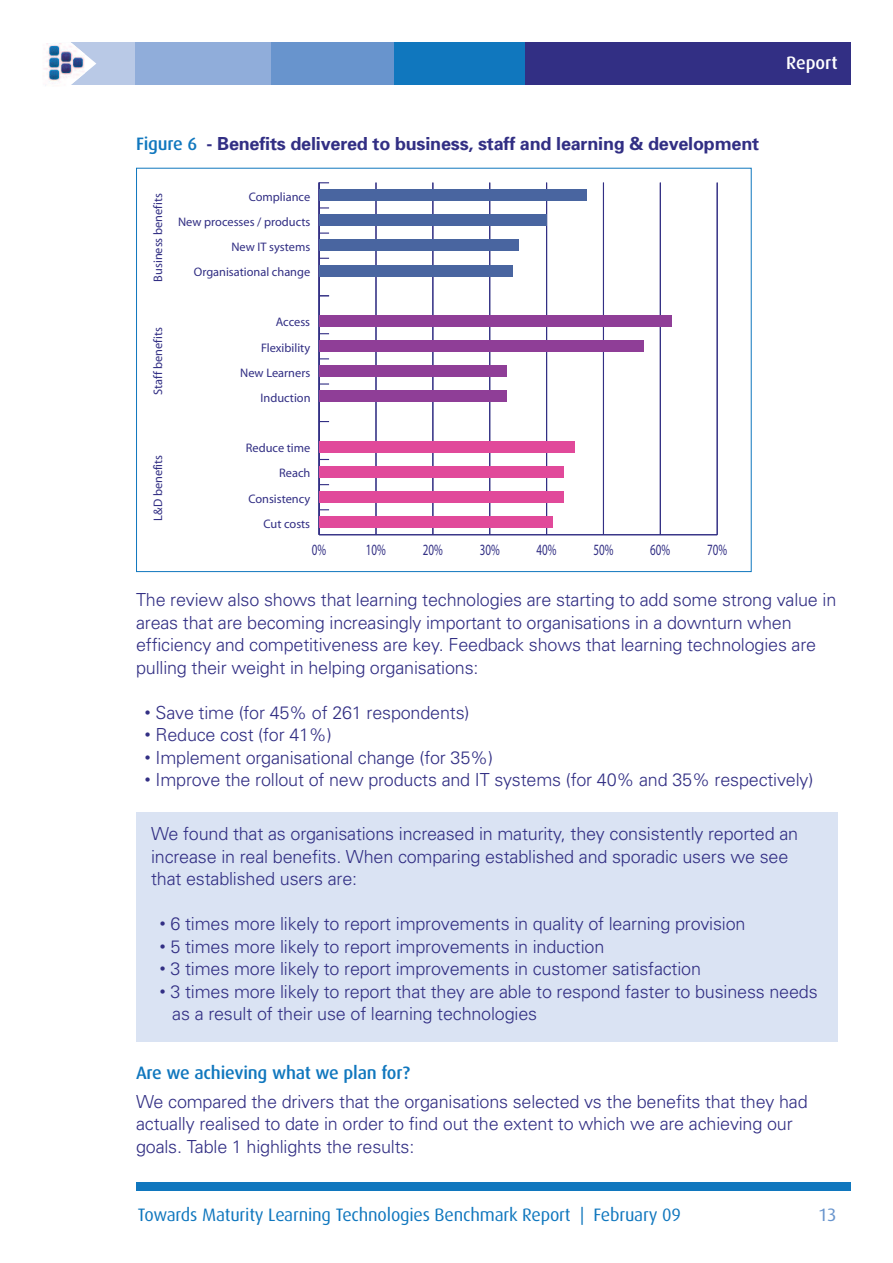
<style>
.page{position:relative;width:893px;height:1263px;background:#fff}
.page>*{position:absolute;margin:0;border:0;box-sizing:border-box;transform-origin:0 0}
.t1{font:300 18px/22.5px "Univers";letter-spacing:-.01em;color:#322f84}
.t2{font:700 18px "Univers";letter-spacing:-.01em;color:#322f84}
.t3{font:18px "Dax";letter-spacing:-.01em;color:#1077be}
.t4{font:500 18px "Dax";letter-spacing:-.01em;color:#1077be}
.t5{font:500 18px "Dax";color:#fff}
.t6{font:18px "Dax";color:#6894cd}
.t7{font:15.75px "Myriad";color:#322f84;scale:.7 1}
.t8{font:12.3px "Myriad";color:#322f84}
.s1{font-family:"Dax";font-weight:500;color:#1077be}
.s2{font-family:"Dax";font-weight:500}
</style>
<div class="page">
<div style="left:467px;top:43px;width:383px;height:42px;background:#322f84"></div>
<div style="left:355px;top:43px;width:170px;height:42px;background:#1077be"></div>
<div style="left:270px;top:43px;width:124px;height:42px;background:#6894cd"></div>
<div style="left:135px;top:43px;width:136px;height:42px;background:#90adda"></div>
<div style="left:71px;top:43px;width:64px;height:42px;background:#b9c9e6"></div>
<svg style="left:71px;top:42px;width:25px;height:32px"></svg>
<img style="left:43px;top:43px;width:41px;height:43px">
<div style="left:136px;top:1182px;width:714px;height:9px;background:#1077be"></div>
<div style="left:136px;top:812px;width:702px;height:230px;background:#dae3f3"></div>
<hr style="left:319px;top:534px;width:398px;height:1px;background:#322f84">
<hr style="left:375px;top:183px;width:2px;height:352px;background:#322f84">
<hr style="left:432px;top:183px;width:1px;height:352px;background:#322f84">
<hr style="left:489px;top:183px;width:1px;height:352px;background:#322f84">
<hr style="left:546px;top:183px;width:1px;height:352px;background:#322f84">
<hr style="left:603px;top:183px;width:1px;height:352px;background:#322f84">
<hr style="left:660px;top:183px;width:1px;height:352px;background:#322f84">
<hr style="left:717px;top:183px;width:1px;height:352px;background:#322f84">
<hr style="left:319px;top:183px;width:1px;height:352px;background:#322f84">
<svg style="left:320px;top:383px;width:9px;height:2px"></svg>
<div style="left:319px;top:189px;width:267px;height:12px;background:#4965a0"></div>
<div style="left:319px;top:215px;width:228px;height:11px;background:#4965a0"></div>
<div style="left:319px;top:240px;width:199px;height:11px;background:#4965a0"></div>
<div style="left:319px;top:265px;width:193px;height:11px;background:#4965a0"></div>
<div style="left:319px;top:315px;width:353px;height:12px;background:#8f3e97"></div>
<div style="left:319px;top:340px;width:324px;height:12px;background:#8f3e97"></div>
<div style="left:319px;top:366px;width:188px;height:11px;background:#8f3e97"></div>
<div style="left:319px;top:391px;width:188px;height:11px;background:#8f3e97"></div>
<div style="left:319px;top:441px;width:256px;height:11px;background:#e1499a"></div>
<div style="left:319px;top:466px;width:245px;height:11px;background:#e1499a"></div>
<div style="left:319px;top:491px;width:245px;height:12px;background:#e1499a"></div>
<div style="left:319px;top:516px;width:233px;height:12px;background:#e1499a"></div>
<p class="t2" style="left:136px;top:137px;width:625px"><span class="s1">Figure 6</span> - Benefits delivered to business, staff and learning &amp; development</p>
<p class="t8" style="left:153px;top:282px;width:90px;rotate:-90deg">Business benefits</p>
<p class="t8" style="left:153px;top:395px;width:69px;rotate:-90deg">Staff benefits</p>
<p class="t8" style="left:153px;top:521px;width:68px;rotate:-90deg">L&amp;D benefits</p>
<p class="t8" style="left:249px;top:192px;width:63px">Compliance</p>
<p class="t8" style="left:178px;top:217px;width:134px">New processes / products</p>
<p class="t8" style="left:231px;top:242px;width:80px">New IT systems</p>
<p class="t8" style="left:194px;top:267px;width:118px">Organisational change</p>
<p class="t8" style="left:276px;top:318px;width:36px">Access</p>
<p class="t8" style="left:261px;top:343px;width:51px">Flexibility</p>
<p class="t8" style="left:240px;top:368px;width:71px">New Learners</p>
<p class="t8" style="left:261px;top:393px;width:51px">Induction</p>
<p class="t8" style="left:246px;top:443px;width:66px">Reduce time</p>
<p class="t8" style="left:279px;top:469px;width:33px">Reach</p>
<p class="t8" style="left:248px;top:494px;width:64px">Consistency</p>
<p class="t8" style="left:263px;top:519px;width:48px">Cut costs</p>
<p class="t7" style="left:312px;top:543px;width:22px">0%</p>
<p class="t7" style="left:366px;top:543px;width:30px">10%</p>
<p class="t7" style="left:423px;top:543px;width:30px">20%</p>
<p class="t7" style="left:480px;top:543px;width:30px">30%</p>
<p class="t7" style="left:537px;top:543px;width:30px">40%</p>
<p class="t7" style="left:593px;top:543px;width:30px">50%</p>
<p class="t7" style="left:650px;top:543px;width:30px">60%</p>
<p class="t7" style="left:707px;top:543px;width:30px">70%</p>
<p class="t5" style="left:786px;top:55px;width:53px">Report</p>
<p class="t1" style="left:136px;top:590px;width:702px">The review also shows that learning technologies are starting to add some strong value in areas that are becoming increasingly important to organisations in a downturn when efficiency and competitiveness are key. Feedback shows that learning technologies are pulling their weight in helping organisations:</p>
<p class="t1" style="left:145px;top:703px;width:326px"><span class="s2">•</span> Save time (for 45% of 261 respondents)</p>
<p class="t1" style="left:145px;top:725px;width:189px"><span class="s2">•</span> Reduce cost (for 41%)</p>
<p class="t1" style="left:145px;top:748px;width:350px"><span class="s2">•</span> Implement organisational change (for 35%)</p>
<p class="t1" style="left:145px;top:770px;width:670px"><span class="s2">•</span> Improve the rollout of new products and IT systems (for 40% and 35% respectively)</p>
<p class="t1" style="left:151px;top:824px;width:649px">We found that as organisations increased in maturity, they consistently reported an increase in real benefits. When comparing established and sporadic users we see that established users are:</p>
<p class="t1" style="left:160px;top:914px;width:587px"><span class="s2">•</span> 6 times more likely to report improvements in quality of learning provision</p>
<p class="t1" style="left:160px;top:937px;width:446px"><span class="s2">•</span> 5 times more likely to report improvements in induction</p>
<p class="t1" style="left:160px;top:959px;width:543px"><span class="s2">•</span> 3 times more likely to report improvements in customer satisfaction</p>
<p class="t1" style="left:172px;top:982px;width:647px;text-indent:-13px"><span class="s2">•</span> 3 times more likely to report that they are able to respond faster to business needs as a result of their use of learning technologies</p>
<p class="t4" style="left:136px;top:1065px;width:275px">Are we achieving what we plan for?</p>
<p class="t1" style="left:136px;top:1092px;width:673px">We compared the drivers that the organisations selected vs the benefits that they had actually realised to date in order to find out the extent to which we are achieving our goals. Table 1 highlights the results:</p>
<p class="t3" style="left:138px;top:1207px;width:545px">Towards Maturity Learning Technologies Benchmark Report | February 09</p>
<p class="t6" style="left:818px;top:1207px;width:20px">13</p>
</div>
